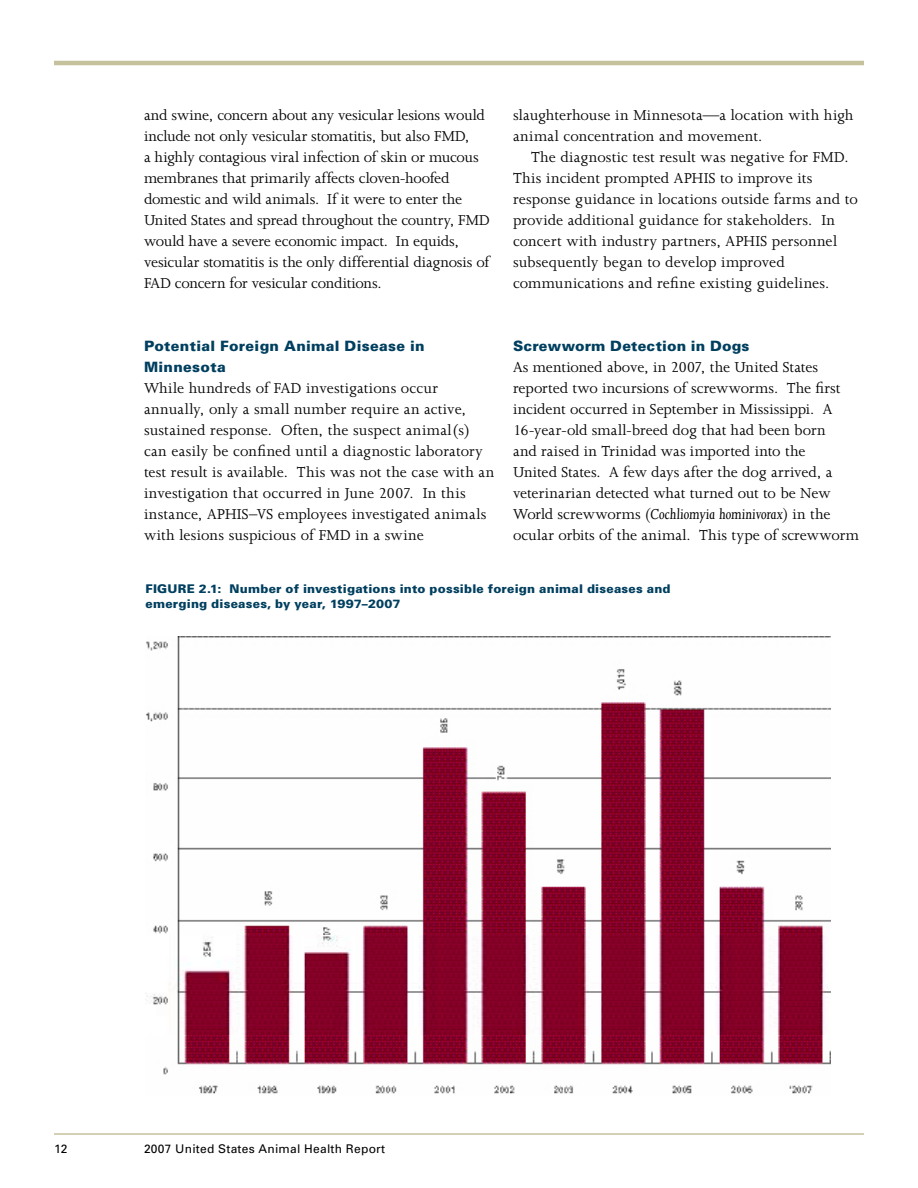
<style>
.page{position:relative;width:918px;height:1188px;background:#fff}
.page>*{position:absolute;margin:0;border:0;box-sizing:border-box;transform-origin:0 0}
.t1{font:16.5px/21px "Joanna";letter-spacing:.005em;color:#000}
.t2{font:900 14.25px/21px "Univers";letter-spacing:.02em;color:#003f5f}
.t3{font:900 12px/15px "Univers";letter-spacing:.02em;color:#003f5f}
.t4{font:12px "Univers";letter-spacing:.02em;color:#000}
.s1{font-style:italic}
</style>
<div class="page">
<img style="left:146px;top:636px;width:685px;height:458px">
<hr style="left:54px;top:61px;width:810px;height:4px;background:#c5c19d">
<hr style="left:54px;top:1133px;width:810px;height:2px;background:#c5c19d">
<p class="t1" style="left:144px;top:105px;width:347px">and swine, concern about any vesicular lesions would include not only vesicular stomatitis, but also FMD,<br>a highly contagious viral infection of skin or mucous membranes that primarily affects cloven-hoofed domestic and wild animals. If it were to enter the United States and spread throughout the country, FMD would have a severe economic impact. In equids, vesicular stomatitis is the only differential diagnosis of FAD concern for vesicular conditions.</p>
<p class="t1" style="left:513px;top:105px;width:342px">slaughterhouse in Minnesota—a location with high animal concentration and movement.</p>
<p class="t1" style="left:513px;top:147px;width:346px;text-indent:18px">The diagnostic test result was negative for FMD.<br>This incident prompted APHIS to improve its response guidance in locations outside farms and to provide additional guidance for stakeholders. In concert with industry partners, APHIS personnel subsequently began to develop improved communications and refine existing guidelines.</p>
<p class="t2" style="left:513px;top:335px;width:238px">Screwworm Detection in Dogs</p>
<p class="t1" style="left:513px;top:357px;width:348px">As mentioned above, in 2007, the United States reported two incursions of screwworms. The first incident occurred in September in Mississippi. A 16-year-old small-breed dog that had been born<br>and raised in Trinidad was imported into the<br>United States. A few days after the dog arrived, a veterinarian detected what turned out to be New World screwworms <span class="s1">(Cochliomyia hominivorax)</span> in the ocular orbits of the animal. This type of screwworm</p>
<p class="t3" style="left:145px;top:581px;width:527px">Figure 2.1: Number of investigations into possible foreign animal diseases and emerging diseases, by year, 1997–2007</p>
<p class="t2" style="left:144px;top:335px;width:282px">Potential Foreign Animal Disease in<br>Minnesota</p>
<p class="t1" style="left:144px;top:378px;width:352px">While hundreds of FAD investigations occur annually, only a small number require an active, sustained response. Often, the suspect animal(s) can easily be confined until a diagnostic laboratory test result is available. This was not the case with an investigation that occurred in June 2007. In this instance, APHIS–VS employees investigated animals with lesions suspicious of FMD in a swine</p>
<p class="t4" style="left:54px;top:1141px;width:15px">12</p>
<p class="t4" style="left:144px;top:1141px;width:243px">2007 United States Animal Health Report</p>
</div>
